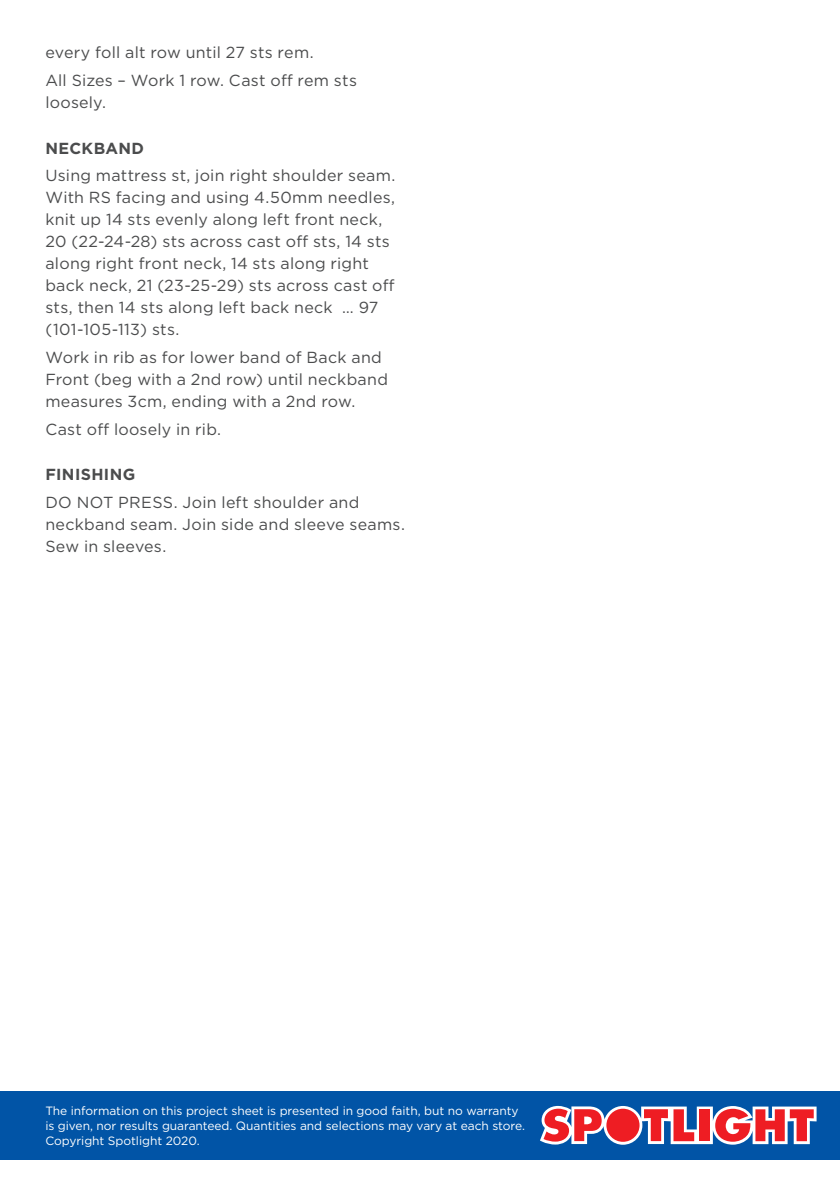
<style>
.page{position:relative;width:840px;height:1191px;background:#fff}
.page>*{position:absolute;margin:0;border:0;box-sizing:border-box;transform-origin:0 0}
.COPY{font:16px/22px "Gotham";letter-spacing:.015em;color:#4b4c4d}
.COPY-2{font:700 16px "Gotham";letter-spacing:.025em;color:#4b4c4d}
.t1{font:12px/15px "Gotham";letter-spacing:-.005em;color:#fff}
</style>
<div class="page">
<div style="left:0;top:1090px;width:839px;height:69px;background:#0154a6"></div>
<svg style="left:540px;top:1106px;width:276px;height:38px;background:#c77183"></svg>
<p class="COPY" style="left:45px;top:41px;width:269px">every foll alt row until 27 sts rem.</p>
<p class="COPY" style="left:45px;top:69px;width:313px">All Sizes – Work 1 row. Cast off rem sts loosely.</p>
<p class="COPY-2" style="left:45px;top:137px;width:100px">NECKBAND</p>
<p class="COPY" style="left:45px;top:164px;width:351px">Using mattress st, join right shoulder seam.<br>With RS facing and using 4.50mm needles, knit up 14 sts evenly along left front neck, 20 (22-24-28) sts across cast off sts, 14 sts along right front neck, 14 sts along right back neck, 21 (23-25-29) sts across cast off sts, then 14 sts along left back neck … 97 (101-105-113) sts.</p>
<p class="COPY" style="left:45px;top:346px;width:344px">Work in rib as for lower band of Back and<br>Front (beg with a 2nd row) until neckband measures 3cm, ending with a 2nd row.</p>
<p class="COPY" style="left:45px;top:418px;width:177px">Cast off loosely in rib.</p>
<p class="COPY-2" style="left:45px;top:464px;width:91px">FINISHING</p>
<p class="COPY" style="left:45px;top:491px;width:361px">DO NOT PRESS. Join left shoulder and neckband seam. Join side and sleeve seams.<br>Sew in sleeves.</p>
<p class="t1" style="left:45px;top:1103px;width:481px">The information on this project sheet is presented in good faith, but no warranty is given, nor results guaranteed. Quantities and selections may vary at each store.<br>Copyright Spotlight 2020.</p>
</div>
